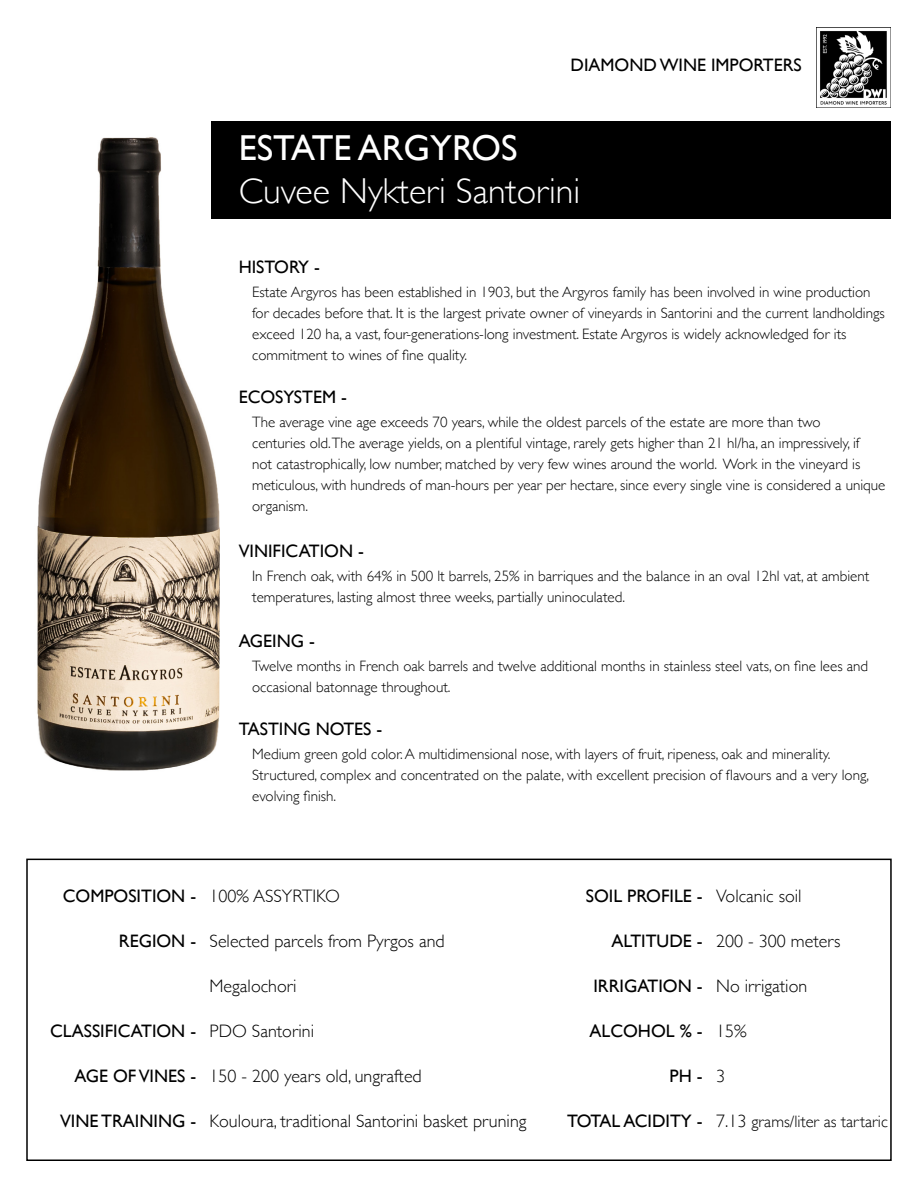
<style>
.page{position:relative;width:918px;height:1188px;background:#fff}
.page>*{position:absolute;margin:0;border:0;box-sizing:border-box;transform-origin:0 0}
.t1{font:300 36px "Gill Sans";color:#fff}
.t2{font:36px "Gill Sans";color:#fff}
.t3{font:18px "Gill Sans";color:#000}
.t4{font:300 18px "Gill Sans";color:#000}
.t5{font:300 16.5px "Gill Sans";color:#000}
.t6{font:300 15px/21px "Gill Sans";color:#000}
.s1{font-size:18px}
</style>
<div class="page">
<img style="left:37px;top:121px;width:182px;height:650px">
<div style="left:26px;top:859px;width:866px;height:302px;border:2px solid #000"></div>
<div style="left:212px;top:122px;width:679px;height:97px;background:#000"></div>
<img style="left:817px;top:27px;width:74px;height:81px">
<p class="t3" style="left:571px;top:55px;width:233px">DIAMOND WINE IMPORTERS</p>
<p class="t2" style="left:239px;top:127px;width:281px">ESTATE ARGYROS</p>
<p class="t1" style="left:239px;top:163px;width:343px">Cuvee Nykteri Santorini</p>
<p class="t3" style="left:239px;top:257px;width:83px">HISTORY -</p>
<p class="t6" style="left:252px;top:281px;width:634px">Estate Argyros has been established in 1903, but the Argyros family has been involved in wine production for decades before that. It is the largest private owner of vineyards in Santorini and the current landholdings exceed 120 ha, a vast, four-generations-long investment. Estate Argyros is widely acknowledged for its commitment to wines of fine quality.</p>
<p class="t3" style="left:239px;top:386px;width:110px">ECOSYSTEM -</p>
<p class="t6" style="left:252px;top:411px;width:635px">The average vine age exceeds 70 years, while the oldest parcels of the estate are more than two<br>centuries old.The average yields, on a plentiful vintage, rarely gets higher than 21 hl/ha, an impressively, if<br>not catastrophically, low number, matched by very few wines around the world. Work in the vineyard is meticulous, with hundreds of man-hours per year per hectare, since every single vine is considered a unique organism.</p>
<p class="t3" style="left:239px;top:540px;width:127px">VINIFICATION -</p>
<p class="t6" style="left:252px;top:565px;width:619px">In French oak, with 64% in 500 lt barrels, 25% in barriques and the balance in an oval 12hl vat, at ambient temperatures, lasting almost three weeks, partially uninoculated.</p>
<p class="t3" style="left:239px;top:630px;width:78px">AGEING -</p>
<p class="t6" style="left:252px;top:655px;width:618px">Twelve months in French oak barrels and twelve additional months in stainless steel vats, on fine lees and occasional batonnage throughout.</p>
<p class="t3" style="left:239px;top:718px;width:145px">TASTING NOTES -</p>
<p class="t6" style="left:252px;top:743px;width:618px">Medium green gold color. A multidimensional nose, with layers of fruit, ripeness, oak and minerality.<br>Structured, complex and concentrated on the palate, with excellent precision of flavours and a very long, evolving finish.</p>
<p class="t3" style="left:63px;top:885px;width:135px">COMPOSITION -</p>
<p class="t3" style="left:119px;top:930px;width:79px">REGION -</p>
<p class="t3" style="left:50px;top:1020px;width:147px">CLASSIFICATION -</p>
<p class="t3" style="left:75px;top:1065px;width:123px">AGE OF VINES -</p>
<p class="t3" style="left:60px;top:1110px;width:138px">VINE TRAINING -</p>
<p class="t4" style="left:210px;top:882px;width:132px">100% ASSYRTIKO</p>
<p class="t4" style="left:210px;top:927px;width:237px">Selected parcels from Pyrgos and</p>
<p class="t4" style="left:210px;top:972px;width:89px">Megalochori</p>
<p class="t4" style="left:210px;top:1017px;width:106px">PDO Santorini</p>
<p class="t4" style="left:210px;top:1062px;width:214px">150 - 200 years old, ungrafted</p>
<p class="t4" style="left:210px;top:1107px;width:318px">Kouloura, traditional Santorini basket pruning</p>
<p class="t3" style="left:586px;top:885px;width:118px">SOIL PROFILE -</p>
<p class="t3" style="left:611px;top:930px;width:93px">ALTITUDE -</p>
<p class="t3" style="left:593px;top:975px;width:111px">IRRIGATION -</p>
<p class="t3" style="left:590px;top:1020px;width:115px">ALCOHOL % -</p>
<p class="t3" style="left:670px;top:1065px;width:35px">PH -</p>
<p class="t3" style="left:567px;top:1110px;width:137px">TOTAL ACIDITY -</p>
<p class="t4" style="left:716px;top:882px;width:87px">Volcanic soil</p>
<p class="t4" style="left:716px;top:927px;width:126px">200 - 300 meters</p>
<p class="t4" style="left:716px;top:972px;width:93px">No irrigation</p>
<p class="t4" style="left:716px;top:1017px;width:32px">15%</p>
<p class="t4" style="left:716px;top:1062px;width:10px">3</p>
<p class="t5" style="left:716px;top:1109px;width:173px"><span class="s1">7.13</span> grams/liter as tartaric</p>
</div>
